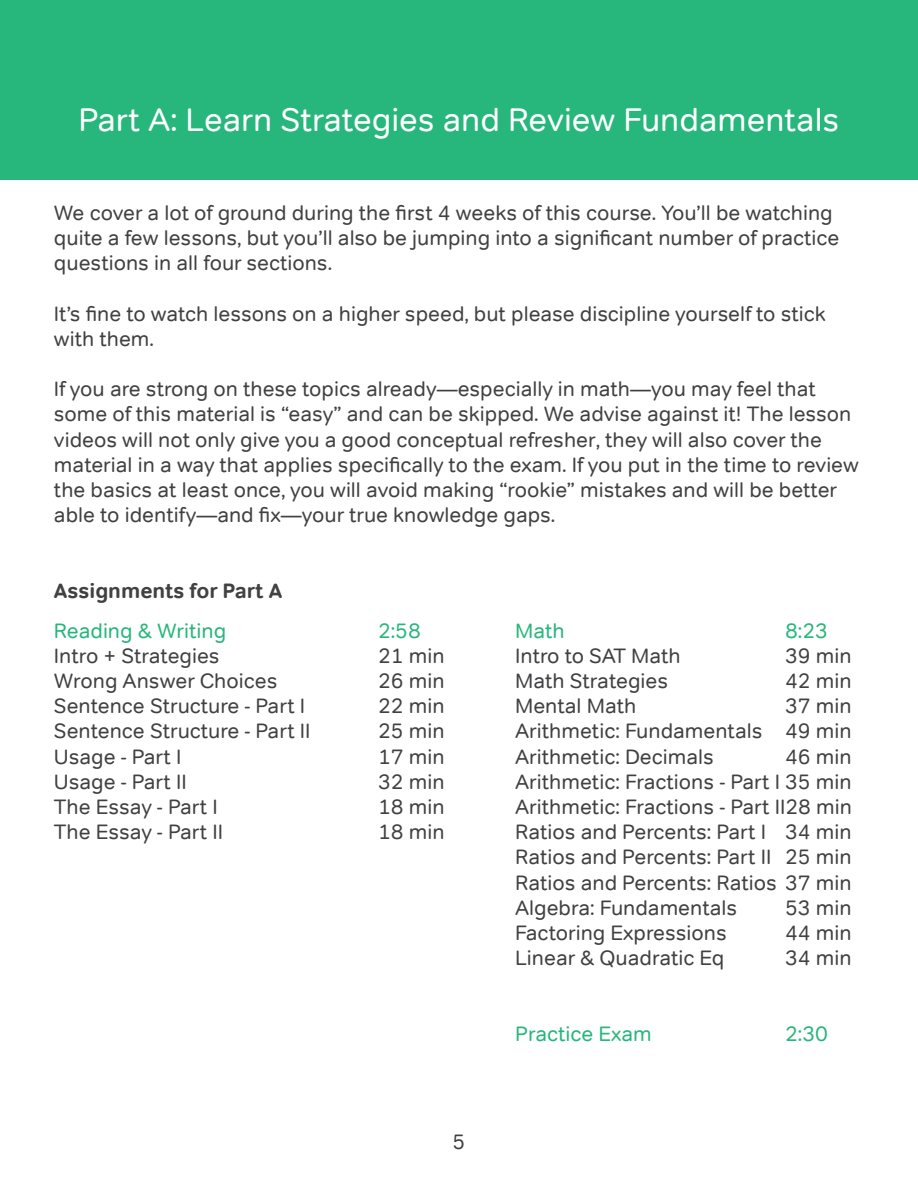
<style>
.page{position:relative;width:918px;height:1188px;background:#fff}
.page>*{position:absolute;margin:0;border:0;box-sizing:border-box;transform-origin:0 0}
.t1{font:33px "Tondo";color:#fff}
.t2{font:21px/25.2px "Tondo";color:#414042}
.t3{font:21px "Tondo";color:#27b67c}
.t4{font:700 21px "Tondo";color:#414042}
</style>
<div class="page">
<div style="left:0;top:0;width:918px;height:179px;background:#27b67c"></div>
<h1 class="t1" style="left:79px;top:100px;width:762px">Part A: Learn Strategies and Review Fundamentals</h1>
<p class="t2" style="left:54px;top:200px;width:787px">We cover a lot of ground during the first 4 weeks of this course. You’ll be watching quite a few lessons, but you’ll also be jumping into a significant number of practice questions in all four sections.</p>
<p class="t2" style="left:54px;top:301px;width:773px">It’s fine to watch lessons on a higher speed, but please discipline yourself to stick with them.</p>
<p class="t2" style="left:54px;top:376px;width:806px">If you are strong on these topics already—especially in math—you may feel that some of this material is “easy” and can be skipped. We advise against it! The lesson videos will not only give you a good conceptual refresher, they will also cover the material in a way that applies specifically to the exam. If you put in the time to review the basics at least once, you will avoid making “rookie” mistakes and will be better able to identify—and fix—your true knowledge gaps.</p>
<p class="t4" style="left:54px;top:577px;width:230px">Assignments for Part A</p>
<p class="t3" style="left:54px;top:618px;width:174px">Reading &amp; Writing</p>
<p class="t3" style="left:378px;top:618px;width:44px">2:58</p>
<p class="t2" style="left:54px;top:643px;width:167px">Intro + Strategies</p>
<p class="t2" style="left:378px;top:643px;width:68px">21 min</p>
<p class="t2" style="left:54px;top:668px;width:225px">Wrong Answer Choices</p>
<p class="t2" style="left:378px;top:668px;width:68px">26 min</p>
<p class="t2" style="left:54px;top:693px;width:253px">Sentence Structure - Part I</p>
<p class="t2" style="left:378px;top:693px;width:68px">22 min</p>
<p class="t2" style="left:54px;top:719px;width:258px">Sentence Structure - Part II</p>
<p class="t2" style="left:378px;top:719px;width:68px">25 min</p>
<p class="t2" style="left:54px;top:744px;width:129px">Usage - Part I</p>
<p class="t2" style="left:378px;top:744px;width:68px">17 min</p>
<p class="t2" style="left:54px;top:769px;width:134px">Usage - Part II</p>
<p class="t2" style="left:378px;top:769px;width:68px">32 min</p>
<p class="t2" style="left:54px;top:794px;width:165px">The Essay - Part I</p>
<p class="t2" style="left:378px;top:794px;width:68px">18 min</p>
<p class="t2" style="left:54px;top:819px;width:171px">The Essay - Part II</p>
<p class="t2" style="left:378px;top:819px;width:68px">18 min</p>
<p class="t2" style="left:453px;top:1129px;width:14px">5</p>
<p class="t3" style="left:515px;top:618px;width:51px">Math</p>
<p class="t3" style="left:785px;top:618px;width:44px">8:23</p>
<p class="t2" style="left:515px;top:643px;width:167px">Intro to SAT Math</p>
<p class="t2" style="left:785px;top:643px;width:68px">39 min</p>
<p class="t2" style="left:515px;top:668px;width:154px">Math Strategies</p>
<p class="t2" style="left:785px;top:668px;width:68px">42 min</p>
<p class="t2" style="left:515px;top:693px;width:123px">Mental Math</p>
<p class="t2" style="left:515px;top:693px;width:338px;text-align:justify;text-indent:270px">37 min Arithmetic: Fundamentals 49 min Arithmetic: Decimals</p>
<p class="t2" style="left:515px;top:744px;width:338px;text-align:justify;text-indent:270px">46 min Arithmetic: Fractions - Part I 35 min Arithmetic: Fractions - Part II28 min Ratios and Percents: Part I 34 min Ratios and Percents: Part II 25 min Ratios and Percents: Ratios 37 min Algebra: Fundamentals</p>
<p class="t2" style="left:785px;top:895px;width:68px">53 min</p>
<p class="t2" style="left:515px;top:920px;width:213px">Factoring Expressions</p>
<p class="t2" style="left:785px;top:920px;width:68px">44 min</p>
<p class="t2" style="left:515px;top:945px;width:211px">Linear &amp; Quadratic Eq</p>
<p class="t2" style="left:785px;top:945px;width:68px">34 min</p>
<p class="t3" style="left:515px;top:1021px;width:138px">Practice Exam</p>
<p class="t3" style="left:785px;top:1021px;width:44px">2:30</p>
</div>
